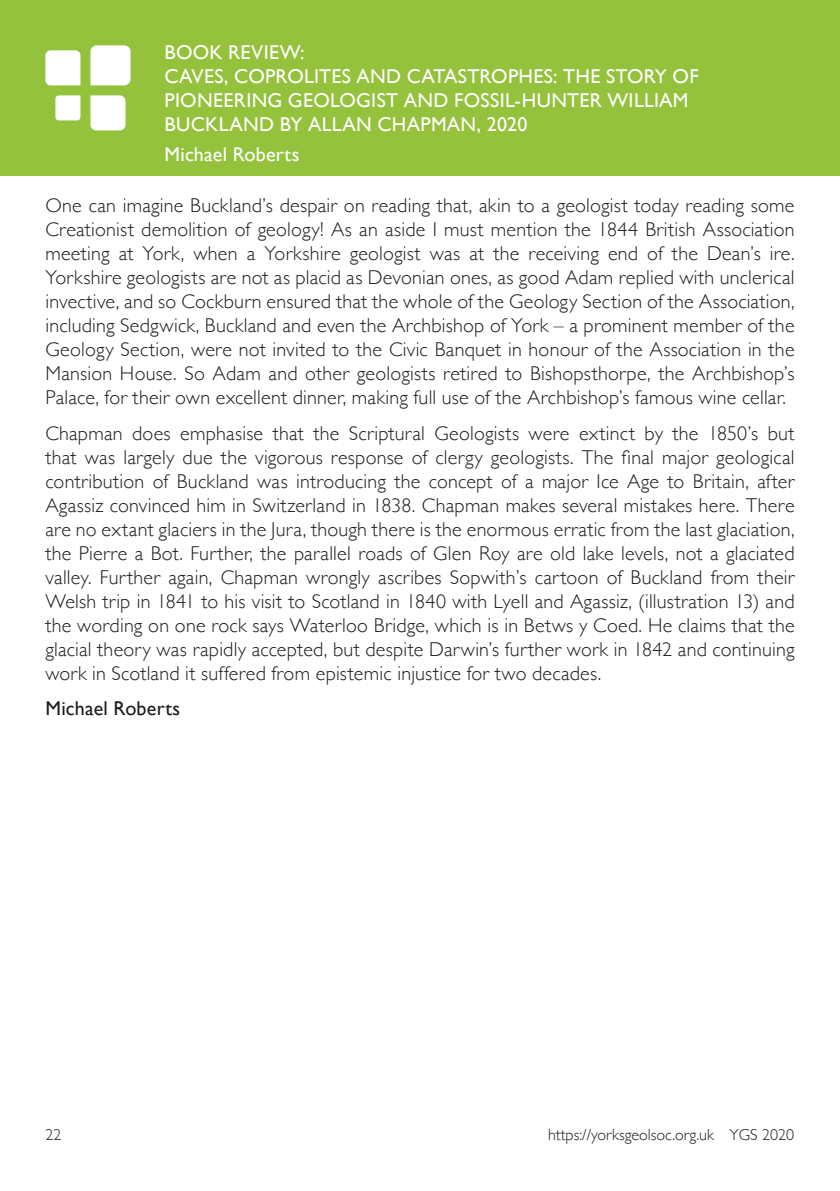
<style>
.page{position:relative;width:840px;height:1191px;background:#fff}
.page>*{position:absolute;margin:0;border:0;box-sizing:border-box;transform-origin:0 0}
.t1{font:300 20px/24px "Gill Sans";letter-spacing:.01em;color:#1d1d1b;text-align:justify}
.t2{font:20px/24px "Gill Sans";letter-spacing:.015em;color:#fff}
.t3{font:20px "Gill Sans";letter-spacing:.01em;color:#1d1d1b}
.t4{font:300 16px "Gill Sans";color:#1d1d1b}
</style>
<div class="page">
<div style="left:0;top:0;width:839px;height:153px;background:#94c23d"></div>
<svg style="left:45px;top:50px;width:35px;height:35px"></svg>
<svg style="left:55px;top:95px;width:25px;height:25px"></svg>
<div style="left:90px;top:45px;width:40px;height:40px;background:#fff"></div>
<svg style="left:90px;top:95px;width:35px;height:35px"></svg>
<div style="left:0;top:136px;width:839px;height:40px;background:#94c23d"></div>
<p class="t2" style="left:164px;top:40px;width:535px">BOOK REVIEW:<br>CAVES, COPROLITES AND CATASTROPHES: THE STORY OF PIONEERING GEOLOGIST AND FOSSIL-HUNTER WILLIAM BUCKLAND BY ALLAN CHAPMAN, 2020</p>
<p class="t2" style="left:164px;top:142px;width:136px">Michael Roberts</p>
<p class="t1" style="left:45px;top:193px;width:750px">One can imagine Buckland’s despair on reading that, akin to a geologist today reading some Creationist demolition of geology! As an aside I must mention the 1844 British Association meeting at York, when a Yorkshire geologist was at the receiving end of the Dean’s ire.<br>Yorkshire geologists are not as placid as Devonian ones, as good Adam replied with unclerical invective, and so Cockburn ensured that the whole of the Geology Section of the Association, including Sedgwick, Buckland and even the Archbishop of York – a prominent member of the Geology Section, were not invited to the Civic Banquet in honour of the Association in the Mansion House. So Adam and other geologists retired to Bishopsthorpe, the Archbishop’s Palace, for their own excellent dinner, making full use of the Archbishop’s famous wine cellar.</p>
<p class="t1" style="left:45px;top:420px;width:750px">Chapman does emphasise that the Scriptural Geologists were extinct by the 1850’s but that was largely due the vigorous response of clergy geologists. The final major geological contribution of Buckland was introducing the concept of a major Ice Age to Britain, after Agassiz convinced him in Switzerland in 1838. Chapman makes several mistakes here. There are no extant glaciers in the Jura, though there is the enormous erratic from the last glaciation, the Pierre a Bot. Further, the parallel roads of Glen Roy are old lake levels, not a glaciated valley. Further again, Chapman wrongly ascribes Sopwith’s cartoon of Buckland from their Welsh trip in 1841 to his visit to Scotland in 1840 with Lyell and Agassiz, (illustration 13) and the wording on one rock says Waterloo Bridge, which is in Betws y Coed. He claims that the glacial theory was rapidly accepted, but despite Darwin’s further work in 1842 and continuing work in Scotland it suffered from epistemic injustice for two decades.</p>
<p class="t3" style="left:45px;top:696px;width:136px">Michael Roberts</p>
<p class="t4" style="left:45px;top:1121px;width:17px">22</p>
<p class="t4" style="left:547px;top:1121px;width:247px">https://yorksgeolsoc.org.uk YGS 2020</p>
</div>
